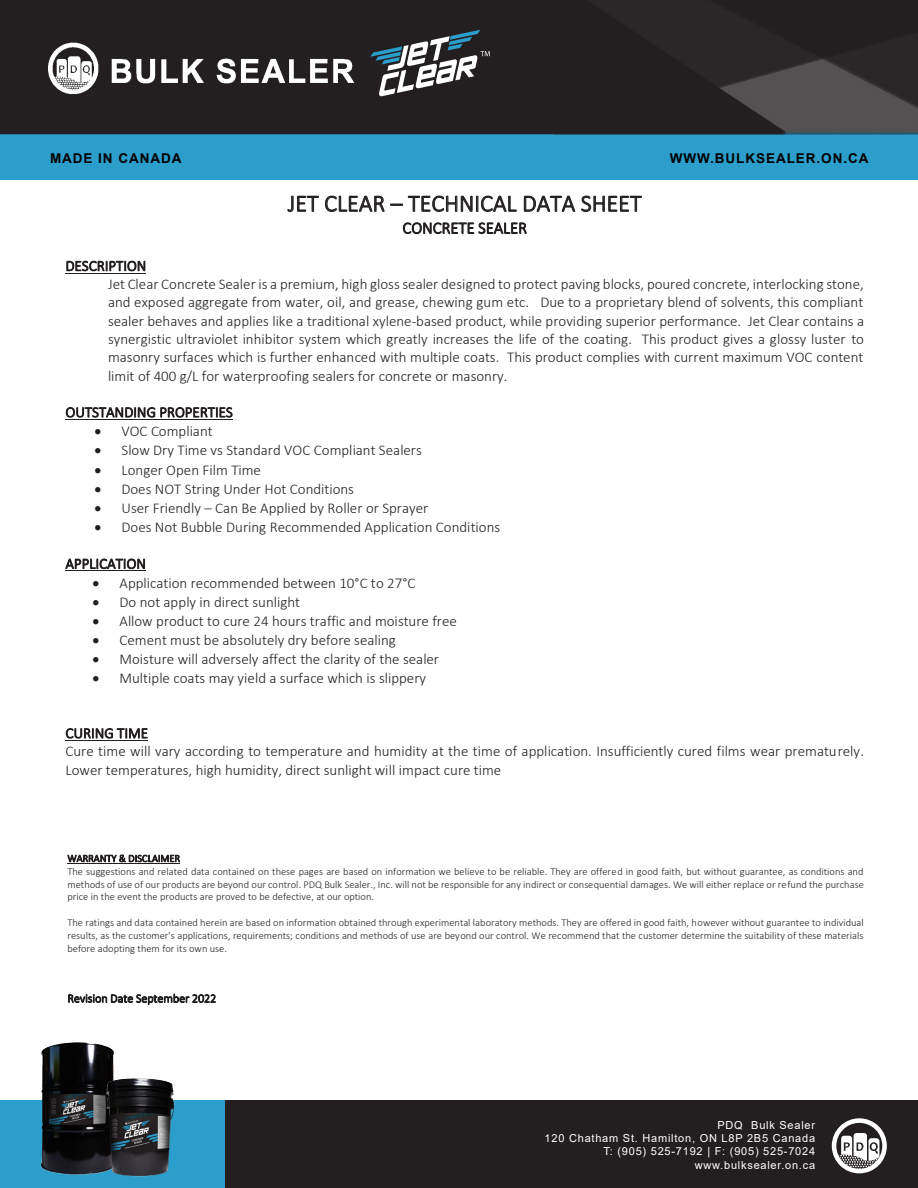
<style>
.page{position:relative;width:918px;height:1188px;background:#fff}
.page>*{position:absolute;margin:0;border:0;box-sizing:border-box;transform-origin:0 0}
.t1{font:300 24px "Calibri";color:#231f20}
.t2{font:300 16.5px "Calibri";color:#231f20}
.t3{font:300 15px/18.3px "Calibri";color:#231f20}
.t4{font:700 13.5px "Arial";letter-spacing:.07em;color:#000}
.t5{font:300 12px "Calibri";color:#231f20}
.t6{font:10.95px/13.2px "Arial";letter-spacing:.07em;color:#fff;text-align:right}
.t7{font:300 10.5px/12.9px "Calibri";color:#231f20}
</style>
<div class="page">
<hr style="left:66px;top:273px;width:80px;height:1px;background:#231f20">
<hr style="left:66px;top:419px;width:167px;height:1px;background:#231f20">
<hr style="left:66px;top:571px;width:80px;height:1px;background:#231f20">
<hr style="left:66px;top:740px;width:82px;height:1px;background:#231f20">
<hr style="left:68px;top:863px;width:112px;height:1px;background:#231f20">
<div style="left:225px;top:1100px;width:693px;height:88px;background:#231f20"></div>
<img style="left:41px;top:1042px;width:73px;height:58px">
<svg style="left:832px;top:1118px;width:55px;height:55px"></svg>
<img style="left:91px;top:1058px;width:83px;height:42px">
<svg style="left:62px;top:1098px;width:28px;height:2px"></svg>
<svg style="left:0;top:1100px;width:225px;height:88px;background:#2b6780"></svg>
<div style="left:0;top:134px;width:918px;height:46px;background:#2c9ecb"></div>
<svg style="left:0;top:0;width:554px;height:134px;background:#302d2d"></svg>
<div style="left:554px;top:0;width:13px;height:134px;background:#231f20"></div>
<svg style="left:567px;top:0;width:351px;height:134px;background:#2e2b2c"></svg>
<svg style="left:370px;top:30px;width:120px;height:66px"></svg>
<p class="t4" style="left:50px;top:149px;width:133px">MADE IN CANADA</p>
<p class="t4" style="left:670px;top:149px;width:200px">WWW.BULKSEALER.ON.CA</p>
<p class="t1" style="left:288px;top:188px;width:355px">JET CLEAR – TECHNICAL DATA SHEET</p>
<p class="t2" style="left:403px;top:218px;width:126px">CONCRETE SEALER</p>
<p class="t3" style="left:108px;top:256px;width:758px;text-indent:-43px">DESCRIPTION<br>Jet Clear Concrete Sealer is a premium, high gloss sealer designed to protect paving blocks, poured concrete, interlocking stone, and exposed aggregate from water, oil, and grease, chewing gum etc. Due to a proprietary blend of solvents, this compliant sealer behaves and applies like a traditional xylene-based product, while providing superior performance. Jet Clear contains a synergistic ultraviolet inhibitor system which greatly increases the life of the coating. This product gives a glossy luster to masonry surfaces which is further enhanced with multiple coats. This product complies with current maximum VOC content limit of 400 g/L for waterproofing sealers for concrete or masonry.</p>
<p class="t3" style="left:66px;top:403px;width:169px">OUTSTANDING PROPERTIES</p>
<p class="t3" style="left:94px;top:422px;width:120px">• VOC Compliant</p>
<p class="t3" style="left:95px;top:441px;width:329px">• Slow Dry Time vs Standard VOC Compliant Sealers</p>
<p class="t3" style="left:95px;top:460px;width:168px">• Longer Open Film Time</p>
<p class="t3" style="left:95px;top:479px;width:261px">• Does NOT String Under Hot Conditions</p>
<p class="t3" style="left:95px;top:498px;width:335px">• User Friendly – Can Be Applied by Roller or Sprayer</p>
<p class="t3" style="left:95px;top:518px;width:407px">• Does Not Bubble During Recommended Application Conditions</p>
<p class="t3" style="left:66px;top:554px;width:82px">APPLICATION</p>
<p class="t3" style="left:93px;top:573px;width:325px">• Application recommended between 10°C to 27°C</p>
<p class="t3" style="left:93px;top:592px;width:209px">• Do not apply in direct sunlight</p>
<p class="t3" style="left:93px;top:612px;width:366px">• Allow product to cure 24 hours traffic and moisture free</p>
<p class="t3" style="left:93px;top:631px;width:305px">• Cement must be absolutely dry before sealing</p>
<p class="t3" style="left:93px;top:650px;width:348px">• Moisture will adversely affect the clarity of the sealer</p>
<p class="t3" style="left:93px;top:669px;width:335px">• Multiple coats may yield a surface which is slippery</p>
<p class="t3" style="left:66px;top:724px;width:800px">CURING TIME<br>Cure time will vary according to temperature and humidity at the time of application. Insufficiently cured films wear prematurely.<br>Lower temperatures, high humidity, direct sunlight will impact cure time</p>
<p class="t7" style="left:68px;top:852px;width:798px">WARRANTY &amp; DISCLAIMER<br>The suggestions and related data contained on these pages are based on information we believe to be reliable. They are offered in good faith, but without guarantee, as conditions and methods of use of our products are beyond our control. PDQ Bulk Sealer., Inc. will not be responsible for any indirect or consequential damages. We will either replace or refund the purchase price in the event the products are proved to be defective, at our option.</p>
<p class="t7" style="left:67px;top:916px;width:798px;text-align:justify">The ratings and data contained herein are based on information obtained through experimental laboratory methods. They are offered in good faith, however without guarantee to individual results, as the customer's applications, requirements; conditions and methods of use are beyond our control. We recommend that the customer determine the suitability of these materials before adopting them for its own use.</p>
<p class="t5" style="left:68px;top:991px;width:150px">Revision Date September 2022</p>
<p class="t6" style="left:545px;top:1118px;width:272px">PDQ Bulk Sealer<br>120 Chatham St. Hamilton, ON L8P 2B5 Canada<br>T: (905) 525-7192 | F: (905) 525-7024 www.bulksealer.on.ca</p>
</div>
